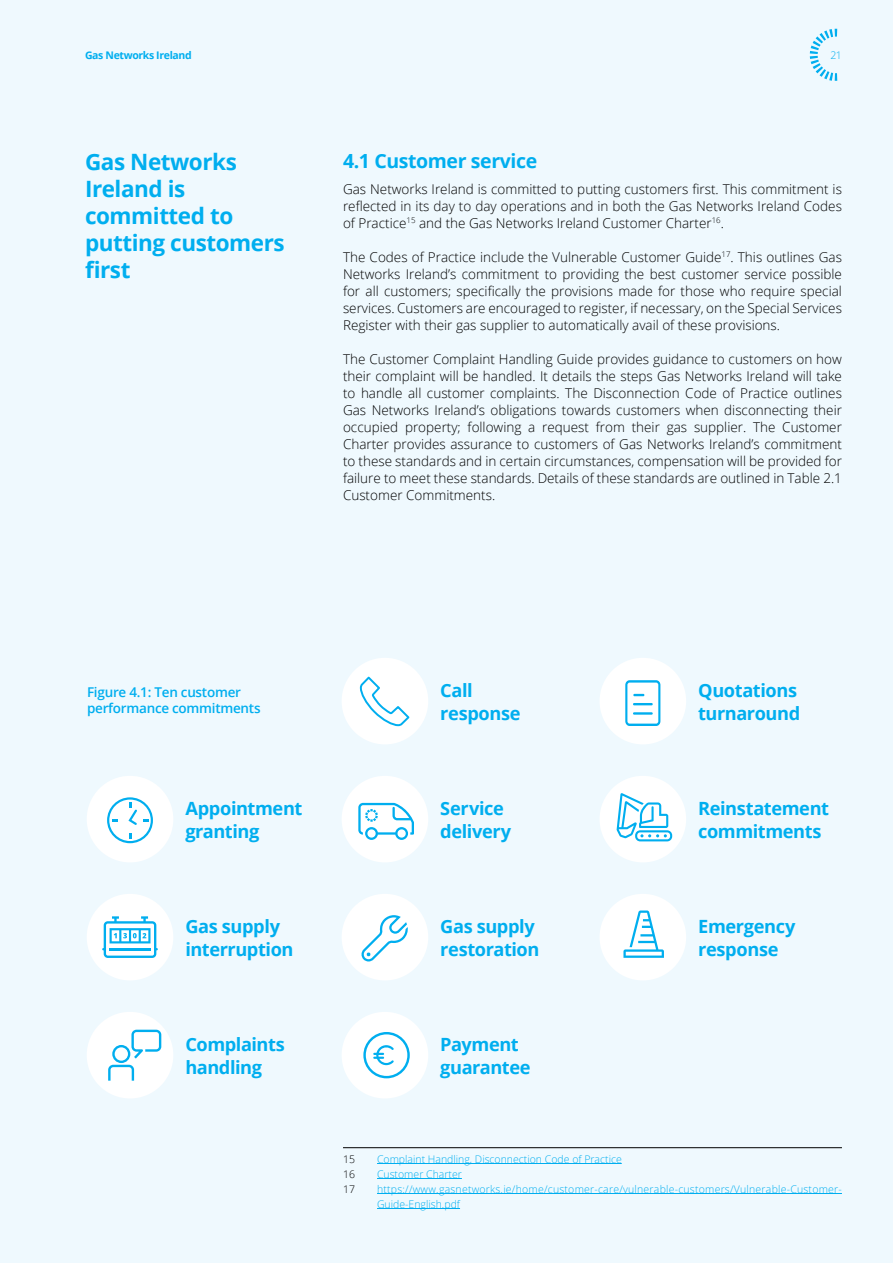
<style>
.page{position:relative;width:893px;height:1263px;background:#eff9fe}
.page>*{position:absolute;margin:0;border:0;box-sizing:border-box;transform-origin:0 0}
.t1{font:700 22.5px/27px "Open Sans";letter-spacing:-.02em;color:#00aeef}
.t2{font:700 19.5px "Open Sans";letter-spacing:-.02em;color:#00aeef}
.t3{font:700 18.3px/23px "Open Sans";letter-spacing:-.025em;color:#00aeef}
.t4{font:300 13.5px/17px "Open Sans";color:#000;text-align:justify}
.t5{font:600 13.5px/16.2px "Open Sans";letter-spacing:-.02em;color:#00aeef}
.t6{font:300 10.5px/15px "Open Sans";letter-spacing:.02em;color:#00aeef}
.t7{font:300 10.5px "Open Sans";color:#00aeef}
.t8{font:700 10.5px "Open Sans";letter-spacing:-.035em;color:#00aeef}
.t9{font:300 10.5px "Open Sans";color:#000}
</style>
<div class="page">
<hr style="left:343px;top:1147px;width:499px;height:1px;background:#000">
<hr style="left:377px;top:1163px;width:245px;height:1px;background:#00aeef">
<hr style="left:377px;top:1178px;width:85px;height:1px;background:#00aeef">
<hr style="left:377px;top:1193px;width:465px;height:1px;background:#00aeef">
<hr style="left:377px;top:1208px;width:83px;height:1px;background:#00aeef">
<div style="left:342px;top:658px;width:86px;height:86px;background:#fff;border-radius:50%"></div>
<svg style="left:359px;top:676px;width:51px;height:51px"></svg>
<div style="left:600px;top:658px;width:86px;height:86px;background:#fff;border-radius:50%"></div>
<div style="left:87px;top:776px;width:86px;height:86px;background:#fff;border-radius:50%"></div>
<div style="left:342px;top:776px;width:86px;height:86px;background:#fff;border-radius:50%"></div>
<div style="left:600px;top:776px;width:86px;height:86px;background:#fff;border-radius:50%"></div>
<div style="left:87px;top:894px;width:86px;height:86px;background:#fff;border-radius:50%"></div>
<div style="left:342px;top:894px;width:86px;height:86px;background:#fff;border-radius:50%"></div>
<div style="left:600px;top:894px;width:86px;height:86px;background:#fff;border-radius:50%"></div>
<div style="left:87px;top:1012px;width:86px;height:86px;background:#fff;border-radius:50%"></div>
<div style="left:342px;top:1012px;width:86px;height:86px;background:#fff;border-radius:50%"></div>
<svg style="left:358px;top:803px;width:56px;height:37px"></svg>
<svg style="left:361px;top:915px;width:47px;height:46px"></svg>
<svg style="left:102px;top:916px;width:56px;height:42px"></svg>
<svg style="left:617px;top:793px;width:55px;height:48px"></svg>
<svg style="left:108px;top:1030px;width:53px;height:51px"></svg>
<svg style="left:623px;top:910px;width:41px;height:48px"></svg>
<svg style="left:107px;top:797px;width:46px;height:46px"></svg>
<svg style="left:363px;top:1032px;width:47px;height:46px"></svg>
<svg style="left:625px;top:680px;width:35px;height:46px"></svg>
<hr style="left:633px;top:703px;width:20px;height:2px;background:#00aeef">
<hr style="left:633px;top:712px;width:20px;height:3px;background:#00aeef">
<svg style="left:810px;top:29px;width:27px;height:52px"></svg>
<p class="t8" style="left:85px;top:48px;width:108px">Gas Networks Ireland</p>
<p class="t7" style="left:830px;top:48px;width:13px">21</p>
<h1 class="t1" style="left:85px;top:148px;width:201px">Gas Networks<br>Ireland is committed to putting customers first</h1>
<h2 class="t2" style="left:343px;top:147px;width:196px">4.1 Customer service</h2>
<p class="t4" style="left:343px;top:180px;width:500px">Gas Networks Ireland is committed to putting customers first. This commitment is reflected in its day to day operations and in both the Gas Networks Ireland Codes of Practice<sup>15</sup> and the Gas Networks Ireland Customer Charter<sup>16</sup>.</p>
<p class="t4" style="left:343px;top:248px;width:500px">The Codes of Practice include the Vulnerable Customer Guide<sup>17</sup>. This outlines Gas Networks Ireland’s commitment to providing the best customer service possible for all customers; specifically the provisions made for those who require special services. Customers are encouraged to register, if necessary, on the Special Services Register with their gas supplier to automatically avail of these provisions.</p>
<p class="t4" style="left:343px;top:350px;width:500px">The Customer Complaint Handling Guide provides guidance to customers on how their complaint will be handled. It details the steps Gas Networks Ireland will take to handle all customer complaints. The Disconnection Code of Practice outlines Gas Networks Ireland’s obligations towards customers when disconnecting their occupied property; following a request from their gas supplier. The Customer Charter provides assurance to customers of Gas Networks Ireland’s commitment to these standards and in certain circumstances, compensation will be provided for failure to meet these standards. Details of these standards are outlined in Table 2.1<br>Customer Commitments.</p>
<p class="t5" style="left:87px;top:684px;width:175px">Figure 4.1: Ten customer performance commitments</p>
<h3 class="t3" style="left:440px;top:678px;width:82px">Call response</h3>
<h3 class="t3" style="left:698px;top:678px;width:103px">Quotations turnaround</h3>
<h3 class="t3" style="left:185px;top:796px;width:118px">Appointment granting</h3>
<h3 class="t3" style="left:440px;top:796px;width:73px">Service delivery</h3>
<h3 class="t3" style="left:698px;top:796px;width:132px">Reinstatement commitments</h3>
<h3 class="t3" style="left:185px;top:914px;width:110px">Gas supply interruption</h3>
<h3 class="t3" style="left:440px;top:914px;width:101px">Gas supply restoration</h3>
<h3 class="t3" style="left:698px;top:914px;width:99px">Emergency response</h3>
<h3 class="t3" style="left:185px;top:1032px;width:101px">Complaints handling</h3>
<h3 class="t3" style="left:440px;top:1032px;width:92px">Payment guarantee</h3>
<p class="t9" style="left:343px;top:1152px;width:13px">15</p>
<p class="t7" style="left:377px;top:1152px;width:246px">Complaint Handling, Disconnection Code of Practice</p>
<p class="t9" style="left:343px;top:1167px;width:13px">16</p>
<p class="t7" style="left:377px;top:1167px;width:86px">Customer Charter</p>
<p class="t9" style="left:343px;top:1182px;width:13px">17</p>
<p class="t6" style="left:377px;top:1181px;width:466px">https://www.gasnetworks.ie/home/customer-care/vulnerable-customers/Vulnerable-Customer-<br>Guide-English.pdf</p>
</div>
